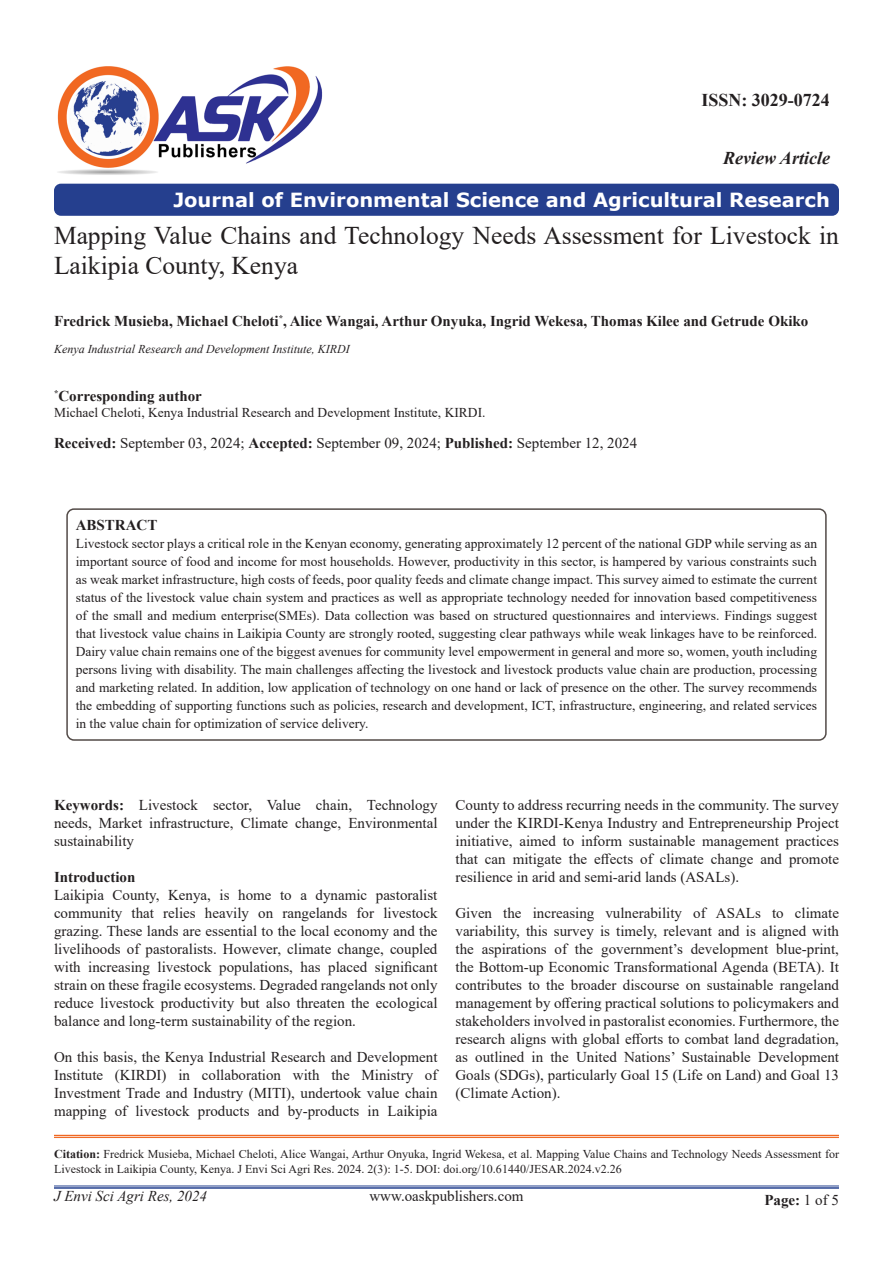
<style>
.page{position:relative;width:893px;height:1263px;background:#fff}
.page>*{position:absolute;margin:0;border:0;box-sizing:border-box;transform-origin:0 0}
.t1{font:25.5px/30.6px "Times New Roman";color:#231f20}
.t2{font:700 19.5px "Verdana";color:#fff}
.t3{font:700 18px "Times New Roman";color:#231f20}
.t4{font:italic 700 18px "Times New Roman";color:#231f20}
.t5{font:15px/18px "Times New Roman";color:#231f20;text-align:justify}
.t6{font:700 15px "Times New Roman";color:#231f20}
.t7{font:italic 15px "Times New Roman";color:#231f20}
.t8{font:13.5px/18px "Times New Roman";color:#231f20;text-align:justify}
.t9{font:12px/14.4px "Times New Roman";color:#231f20}
.t10{font:italic 12px "Times New Roman";color:#231f20}
.s1{font-weight:700}
.s2{font-weight:400}
</style>
<div class="page">
<hr style="left:54px;top:1186px;width:785px;height:1px;background:#24418f">
<hr style="left:54px;top:1187px;width:785px;height:2px;background:#24418f">
<div style="left:66px;top:508px;width:761px;height:233px;border:2px solid #524a47;border-radius:7px"></div>
<div style="left:54px;top:184px;width:785px;height:32px;background:#253f8e;border-radius:7px"></div>
<hr style="left:54px;top:1135px;width:785px;height:1px;background:#f06822">
<hr style="left:54px;top:1137px;width:785px;height:1px;background:#f06822">
<img style="left:57px;top:66px;width:266px;height:109px">
<p class="t3" style="left:701px;top:87px;width:130px">ISSN: 3029-0724</p>
<p class="t4" style="left:723px;top:145px;width:108px">Review Article</p>
<p class="t2" style="left:173px;top:186px;width:658px">Journal of Environmental Science and Agricultural Research</p>
<p class="t1" style="left:54px;top:219px;width:786px">Mapping Value Chains and Technology Needs Assessment for Livestock in<br>Laikipia County, Kenya</p>
<p class="t6" style="left:54px;top:310px;width:756px">Fredrick Musieba, Michael Cheloti<sup>*</sup>, Alice Wangai, Arthur Onyuka, Ingrid Wekesa, Thomas Kilee and Getrude Okiko</p>
<p class="t10" style="left:54px;top:341px;width:297px">Kenya Industrial Research and Development Institute, KIRDI</p>
<p class="t6" style="left:54px;top:385px;width:149px"><sup>*</sup>Corresponding author</p>
<p class="t8" style="left:54px;top:403px;width:433px">Michael Cheloti, Kenya Industrial Research and Development Institute, KIRDI.</p>
<p class="t5" style="left:54px;top:433px;width:585px"><span class="s1">Received:</span> September 03, 2024; <span class="s1">Accepted:</span> September 09, 2024; <span class="s1">Published:</span> September 12, 2024</p>
<p class="t6" style="left:76px;top:514px;width:83px">ABSTRACT</p>
<p class="t8" style="left:76px;top:534px;width:743px">Livestock sector plays a critical role in the Kenyan economy, generating approximately 12 percent of the national GDP while serving as an important source of food and income for most households. However, productivity in this sector, is hampered by various constraints such as weak market infrastructure, high costs of feeds, poor quality feeds and climate change impact. This survey aimed to estimate the current status of the livestock value chain system and practices as well as appropriate technology needed for innovation based competitiveness of the small and medium enterprise(SMEs). Data collection was based on structured questionnaires and interviews. Findings suggest that livestock value chains in Laikipia County are strongly rooted, suggesting clear pathways while weak linkages have to be reinforced.<br>Dairy value chain remains one of the biggest avenues for community level empowerment in general and more so, women, youth including persons living with disability. The main challenges affecting the livestock and livestock products value chain are production, processing and marketing related. In addition, low application of technology on one hand or lack of presence on the other. The survey recommends the embedding of supporting functions such as policies, research and development, ICT, infrastructure, engineering, and related services in the value chain for optimization of service delivery.</p>
<p class="t5" style="left:54px;top:795px;width:385px"><span class="s1">Keywords:</span> Livestock sector, Value chain, Technology needs, Market infrastructure, Climate change, Environmental sustainability</p>
<p class="t6" style="left:54px;top:866px;width:83px">Introduction</p>
<p class="t5" style="left:54px;top:885px;width:385px">Laikipia County, Kenya, is home to a dynamic pastoralist community that relies heavily on rangelands for livestock grazing. These lands are essential to the local economy and the livelihoods of pastoralists. However, climate change, coupled with increasing livestock populations, has placed significant strain on these fragile ecosystems. Degraded rangelands not only reduce livestock productivity but also threaten the ecological balance and long-term sustainability of the region.</p>
<p class="t5" style="left:54px;top:1047px;width:385px">On this basis, the Kenya Industrial Research and Development Institute (KIRDI) in collaboration with the Ministry of Investment Trade and Industry (MITI), undertook value chain mapping of livestock products and by-products in Laikipia</p>
<p class="t5" style="left:455px;top:795px;width:385px">County to address recurring needs in the community. The survey under the KIRDI-Kenya Industry and Entrepreneurship Project initiative, aimed to inform sustainable management practices that can mitigate the effects of climate change and promote resilience in arid and semi-arid lands (ASALs).</p>
<p class="t5" style="left:455px;top:903px;width:385px">Given the increasing vulnerability of ASALs to climate variability, this survey is timely, relevant and is aligned with the aspirations of the government’s development blue-print, the Bottom-up Economic Transformational Agenda (BETA). It contributes to the broader discourse on sustainable rangeland management by offering practical solutions to policymakers and stakeholders involved in pastoralist economies. Furthermore, the research aligns with global efforts to combat land degradation, as outlined in the United Nations’ Sustainable Development Goals (SDGs), particularly Goal 15 (Life on Land) and Goal 13 (Climate Action).</p>
<p class="t9" style="left:54px;top:1147px;width:786px"><span class="s1">Citation:</span> Fredrick Musieba, Michael Cheloti, Alice Wangai, Arthur Onyuka, Ingrid Wekesa, et al. Mapping Value Chains and Technology Needs Assessment for<br>Livestock in Laikipia County, Kenya. J Envi Sci Agri Res. 2024. 2(3): 1-5. DOI: doi.org/10.61440/JESAR.2024.v2.26</p>
<p class="t6" style="left:764px;top:1189px;width:76px">Page: <span class="s2">1 of 5</span></p>
<p class="t7" style="left:54px;top:1186px;width:155px">J Envi Sci Agri Res, 2024</p>
<p class="t5" style="left:369px;top:1187px;width:156px">www.oaskpublishers.com</p>
</div>
